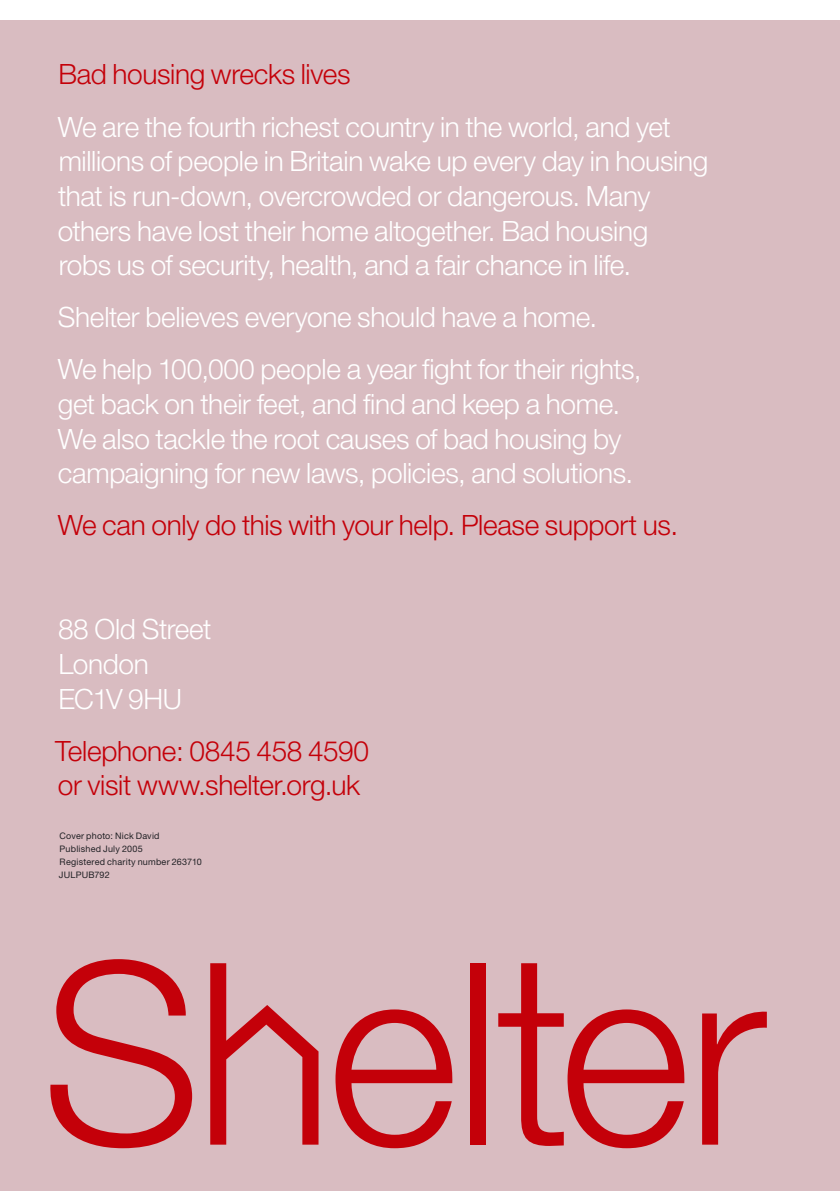
<style>
.page{position:relative;width:840px;height:1191px;background:#fff}
.page>*{position:absolute;margin:0;border:0;box-sizing:border-box;transform-origin:0 0}
.Paragraph_Style_1{font:300 28px/34.6px "Helvetica Neue";letter-spacing:-.01em;color:#fff}
.Paragraph_Style_1-2{font:300 28px/34.6px "Helvetica Neue";letter-spacing:-.01em;color:#c40009}
.Paragraph_Style_1-3{font:9px/13px "Helvetica Neue";letter-spacing:.025em;color:#212125}
</style>
<div class="page">
<div style="left:0;top:21px;width:839px;height:1170px;background:#d9bcc1"></div>
<svg style="left:50px;top:959px;width:142px;height:189px"></svg>
<svg style="left:335px;top:1009px;width:118px;height:139px"></svg>
<svg style="left:702px;top:1011px;width:64px;height:133px"></svg>
<svg style="left:498px;top:963px;width:187px;height:185px"></svg>
<div style="left:470px;top:963px;width:16px;height:181px;background:#c40009"></div>
<svg style="left:210px;top:963px;width:108px;height:181px"></svg>
<p class="Paragraph_Style_1-2" style="left:58px;top:57px;width:293px">Bad housing wrecks lives</p>
<p class="Paragraph_Style_1" style="left:58px;top:109px;width:651px">We are the fourth richest country in the world, and yet millions of people in Britain wake up every day in housing that is run-down, overcrowded or dangerous. Many others have lost their home altogether. Bad housing<br>robs us of security, health, and a fair chance in life.</p>
<p class="Paragraph_Style_1" style="left:58px;top:299px;width:540px">Shelter believes everyone should have a home.</p>
<p class="Paragraph_Style_1" style="left:58px;top:351px;width:585px">We help 100,000 people a year fight for their rights, get back on their feet, and find and keep a home.<br>We also tackle the root causes of bad housing by campaigning for new laws, policies, and solutions.</p>
<p class="Paragraph_Style_1-2" style="left:58px;top:507px;width:621px">We can only do this with your help. Please support us.</p>
<p class="Paragraph_Style_1" style="left:58px;top:611px;width:155px">88 Old Street<br>London<br>EC1V 9HU</p>
<p class="Paragraph_Style_1-2" style="left:55px;top:733px;width:315px">Telephone: 0845 458 4590 or visit www.shelter.org.uk</p>
<p class="Paragraph_Style_1-3" style="left:60px;top:828px;width:101px">Cover photo: Nick David</p>
<p class="Paragraph_Style_1-3" style="left:60px;top:841px;width:85px">Published July 2005</p>
<p class="Paragraph_Style_1-3" style="left:59px;top:854px;width:144px">Registered charity number 263710<br>JULPUB792</p>
</div>
